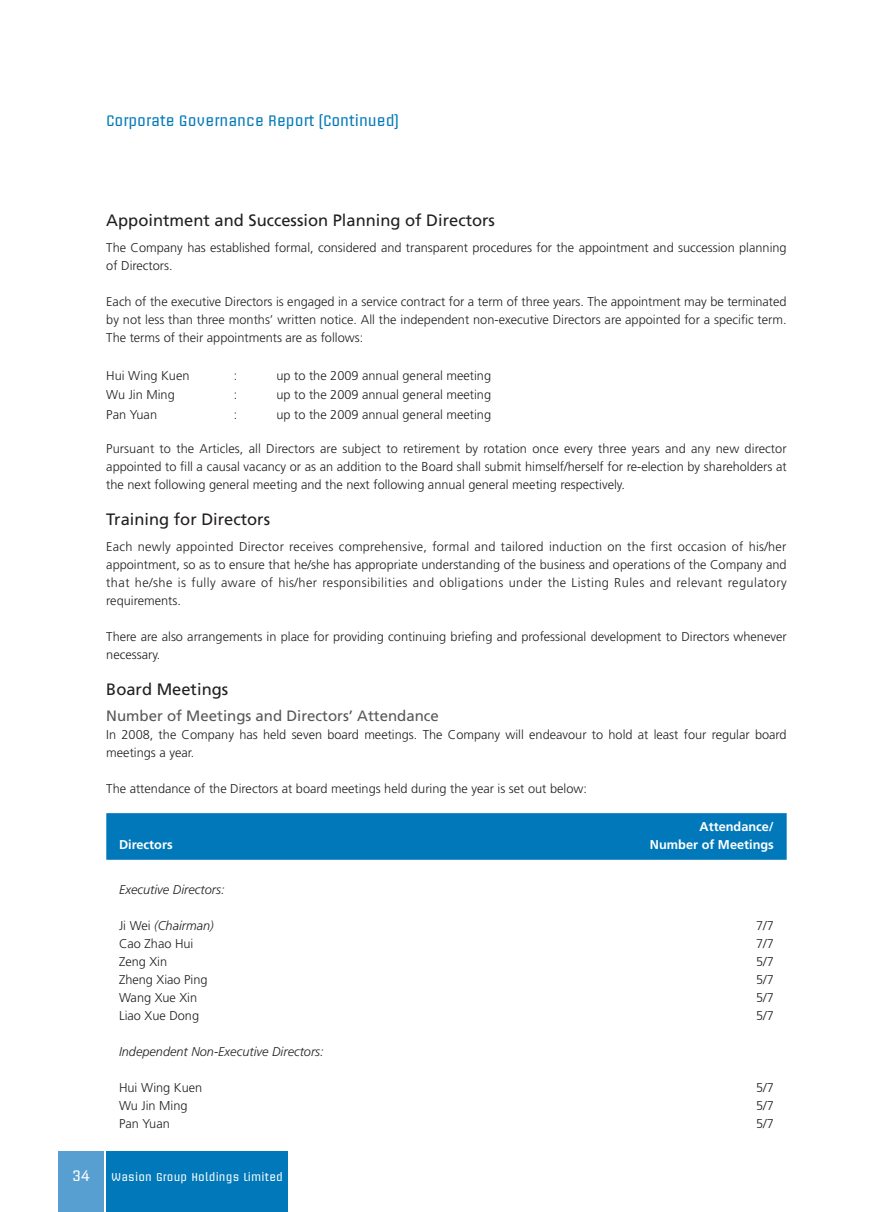
<style>
.page{position:relative;width:893px;height:1212px;background:#fff}
.page>*{position:absolute;margin:0;border:0;box-sizing:border-box;transform-origin:0 0}
.t1{font:16.5px "Frutiger LT Std";color:#231f20}
.t2{font:15px "Frutiger LT Std";color:#57585a}
.t3{font:15px "Briem Akademi Std";color:#0078b9}
.t4{font:15px "Briem Akademi Std";color:#fff}
.t5{font:300 12.75px/18px "Frutiger LT Std";color:#231f20}
.t6{font:italic 300 12.75px "Frutiger LT Std";color:#231f20}
.t7{font:700 12.75px/18px "Frutiger LT Std";color:#fff;text-align:right}
.t8{font:11.25px "Briem Akademi Std";letter-spacing:.015em;color:#fff}
.s1{font-style:normal}
</style>
<div class="page">
<div style="left:106px;top:1151px;width:181px;height:61px;background:#0078b9"></div>
<div style="left:59px;top:1151px;width:45px;height:61px;background:#589fd1"></div>
<div style="left:106px;top:813px;width:681px;height:47px;background:#0078b9"></div>
<p class="t3" style="left:106px;top:115px;width:294px">Corporate Governance Report (Continued)</p>
<p class="t1" style="left:106px;top:214px;width:390px">Appointment and Succession Planning of Directors</p>
<p class="t5" style="left:106px;top:240px;width:682px">The Company has established formal, considered and transparent procedures for the appointment and succession planning of Directors.</p>
<p class="t5" style="left:106px;top:294px;width:682px;text-align:justify">Each of the executive Directors is engaged in a service contract for a term of three years. The appointment may be terminated by not less than three months’ written notice. All the independent non-executive Directors are appointed for a specific term.<br>The terms of their appointments are as follows:</p>
<p class="t5" style="left:106px;top:367px;width:85px">Hui Wing Kuen</p>
<p class="t5" style="left:234px;top:367px;width:5px">:</p>
<p class="t5" style="left:276px;top:367px;width:216px">up to the 2009 annual general meeting</p>
<p class="t5" style="left:106px;top:387px;width:70px">Wu Jin Ming</p>
<p class="t5" style="left:234px;top:387px;width:5px">:</p>
<p class="t5" style="left:276px;top:387px;width:216px">up to the 2009 annual general meeting</p>
<p class="t5" style="left:106px;top:406px;width:52px">Pan Yuan</p>
<p class="t5" style="left:234px;top:406px;width:5px">:</p>
<p class="t5" style="left:276px;top:406px;width:216px">up to the 2009 annual general meeting</p>
<p class="t5" style="left:106px;top:440px;width:682px;text-align:justify">Pursuant to the Articles, all Directors are subject to retirement by rotation once every three years and any new director appointed to fill a causal vacancy or as an addition to the Board shall submit himself/herself for re-election by shareholders at the next following general meeting and the next following annual general meeting respectively.</p>
<p class="t1" style="left:106px;top:512px;width:165px">Training for Directors</p>
<p class="t5" style="left:106px;top:538px;width:682px;text-align:justify">Each newly appointed Director receives comprehensive, formal and tailored induction on the first occasion of his/her appointment, so as to ensure that he/she has appropriate understanding of the business and operations of the Company and that he/she is fully aware of his/her responsibilities and obligations under the Listing Rules and relevant regulatory requirements.</p>
<p class="t5" style="left:106px;top:628px;width:682px">There are also arrangements in place for providing continuing briefing and professional development to Directors whenever necessary.</p>
<p class="t1" style="left:106px;top:682px;width:123px">Board Meetings</p>
<p class="t2" style="left:106px;top:710px;width:334px">Number of Meetings and Directors’ Attendance</p>
<p class="t5" style="left:106px;top:726px;width:682px">In 2008, the Company has held seven board meetings. The Company will endeavour to hold at least four regular board meetings a year.</p>
<p class="t5" style="left:106px;top:780px;width:482px">The attendance of the Directors at board meetings held during the year is set out below:</p>
<p class="t7" style="left:119px;top:837px;width:55px">Directors</p>
<p class="t7" style="left:650px;top:819px;width:125px">Attendance/<br>Number of Meetings</p>
<p class="t6" style="left:119px;top:884px;width:107px">Executive Directors:</p>
<p class="t6" style="left:119px;top:920px;width:96px"><span class="s1">Ji Wei</span> (Chairman)</p>
<p class="t5" style="left:756px;top:917px;width:19px">7/7</p>
<p class="t5" style="left:119px;top:935px;width:76px">Cao Zhao Hui</p>
<p class="t5" style="left:756px;top:935px;width:19px">7/7</p>
<p class="t5" style="left:119px;top:953px;width:50px">Zeng Xin</p>
<p class="t5" style="left:756px;top:953px;width:19px">5/7</p>
<p class="t5" style="left:119px;top:971px;width:90px">Zheng Xiao Ping</p>
<p class="t5" style="left:756px;top:971px;width:19px">5/7</p>
<p class="t5" style="left:119px;top:989px;width:80px">Wang Xue Xin</p>
<p class="t5" style="left:756px;top:989px;width:19px">5/7</p>
<p class="t5" style="left:119px;top:1007px;width:82px">Liao Xue Dong</p>
<p class="t5" style="left:756px;top:1007px;width:19px">5/7</p>
<p class="t6" style="left:119px;top:1046px;width:206px">Independent Non-Executive Directors:</p>
<p class="t5" style="left:119px;top:1079px;width:85px">Hui Wing Kuen</p>
<p class="t5" style="left:756px;top:1079px;width:19px">5/7</p>
<p class="t5" style="left:119px;top:1097px;width:70px">Wu Jin Ming</p>
<p class="t5" style="left:756px;top:1097px;width:19px">5/7</p>
<p class="t5" style="left:119px;top:1115px;width:52px">Pan Yuan</p>
<p class="t5" style="left:756px;top:1115px;width:19px">5/7</p>
<p class="t4" style="left:72px;top:1169px;width:20px">34</p>
<p class="t8" style="left:111px;top:1172px;width:173px">Wasion Group Holdings Limited</p>
</div>
